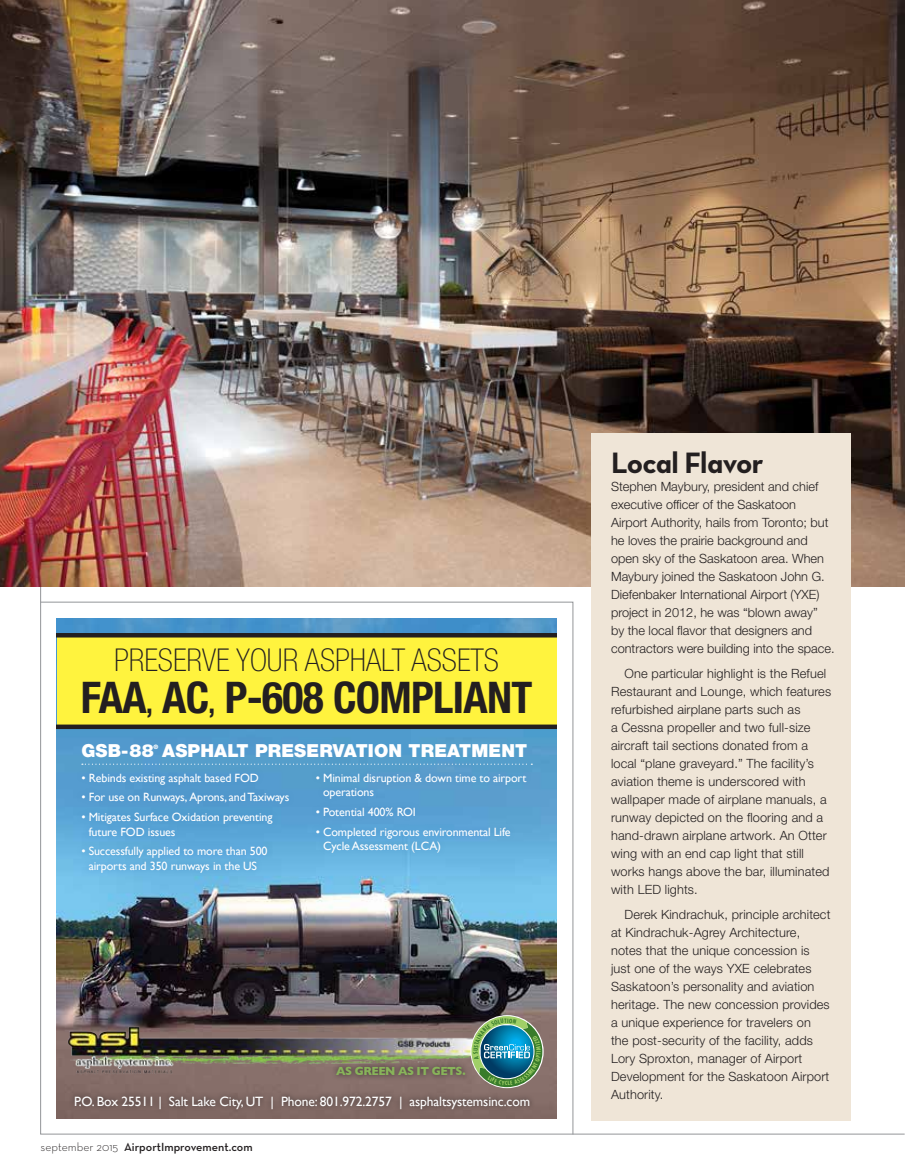
<style>
.page{position:relative;width:905px;height:1175px;background:#fff}
.page>*{position:absolute;margin:0;border:0;box-sizing:border-box;transform-origin:0 0}
.t1{font:700 condensed 43.65px "Helvetica Neue LT Std";letter-spacing:-.015em;color:#231f20}
.t2{font:100 condensed 31.5px "Helvetica Neue LT Std";color:#231f20}
.t3{font:30px "Neutraface Text Bold Alt";letter-spacing:-.02em;color:#231f20}
.t4{font:900 18px "Helvetica Neue LT Std";letter-spacing:.01em;color:#fff}
.t5{font:13.5px "Gill Sans";letter-spacing:-.01em;color:#fff}
.t6{font:300 12.75px/18px "Helvetica Neue LT Std";letter-spacing:.01em;color:#231f20}
.t7{font:12px/14.4px "Gill Sans";letter-spacing:-.01em;color:#fff}
.t8{font:12px "Neutraface Text Demi Alt";color:#231f20}
.t9{font:700 12px "Gill Sans";letter-spacing:-.04em;color:#88b45a;scale:.95 1}
.t10{font:900 6.15px "Helvetica Neue LT Std";color:#fff}
.s1{font-size:28.05px}
.s2{font-family:"Neutraface Text Light Alt"}
</style>
<div class="page">
<img style="left:0;top:0;width:904px;height:586px">
<img style="left:40px;top:601px;width:533px;height:534px">
<div style="left:591px;top:433px;width:259px;height:687px;background:#efe5d7"></div>
<svg style="left:471px;top:1016px;width:71px;height:71px;background:#558d82"></svg>
<h2 class="t2" style="left:114px;top:642px;width:386px">PRESERVE YOUR ASPHALT ASSETS</h2>
<h1 class="t1" style="left:81px;top:671px;width:453px">FAA<span class="s1">,</span> AC<span class="s1">,</span> P-608 COMPLIANT</h1>
<h3 class="t4" style="left:81px;top:740px;width:74px">GSB-88</h3>
<p class="t10" style="left:154px;top:743px;width:6px">®</p>
<h3 class="t4" style="left:162px;top:740px;width:366px">ASPHALT PRESERVATION TREATMENT</h3>
<p class="t7" style="left:81px;top:770px;width:179px">• Rebinds existing asphalt based FOD</p>
<p class="t7" style="left:81px;top:790px;width:209px">• For use on Runways, Aprons, and Taxiways</p>
<p class="t7" style="left:89px;top:810px;width:185px;text-indent:-7px">• Mitigates Surface Oxidation preventing future FOD issues</p>
<p class="t7" style="left:81px;top:844px;width:188px;text-align:center">• Successfully applied to more than 500 airports and 350 runways in the US</p>
<p class="t7" style="left:323px;top:770px;width:205px;text-indent:-7px">• Minimal disruption &amp; down time to airport operations</p>
<p class="t7" style="left:316px;top:804px;width:102px">• Potential 400% ROI</p>
<p class="t7" style="left:323px;top:824px;width:189px;text-indent:-7px">• Completed rigorous environmental Life<br>Cycle Assessment (LCA)</p>
<p class="t9" style="left:336px;top:1064px;width:138px">AS GREEN AS IT GETS.</p>
<p class="t5" style="left:74px;top:1093px;width:457px">P.O. Box 25511 | Salt Lake City, UT | Phone: 801.972.2757 | asphaltsystemsinc.com</p>
<p class="t8" style="left:40px;top:1139px;width:214px"><span class="s2">september 2015</span> AirportImprovement.com</p>
<h3 class="t3" style="left:611px;top:443px;width:154px">Local Flavor</h3>
<p class="t6" style="left:611px;top:477px;width:225px">Stephen Maybury, president and chief executive officer of the Saskatoon Airport Authority, hails from Toronto; but he loves the prairie background and open sky of the Saskatoon area. When Maybury joined the Saskatoon John G.<br>Diefenbaker International Airport (YXE) project in 2012, he was “blown away”<br>by the local flavor that designers and contractors were building into the space.</p>
<p class="t6" style="left:611px;top:664px;width:221px;text-indent:14px">One particular highlight is the Refuel Restaurant and Lounge, which features refurbished airplane parts such as<br>a Cessna propeller and two full-size aircraft tail sections donated from a local “plane graveyard.” The facility’s aviation theme is underscored with wallpaper made of airplane manuals, a runway depicted on the flooring and a hand-drawn airplane artwork. An Otter wing with an end cap light that still works hangs above the bar, illuminated with LED lights.</p>
<p class="t6" style="left:611px;top:905px;width:221px;text-indent:14px">Derek Kindrachuk, principle architect at Kindrachuk-Agrey Architecture, notes that the unique concession is just one of the ways YXE celebrates Saskatoon’s personality and aviation heritage. The new concession provides a unique experience for travelers on the post-security of the facility, adds Lory Sproxton, manager of Airport Development for the Saskatoon Airport Authority.</p>
</div>
